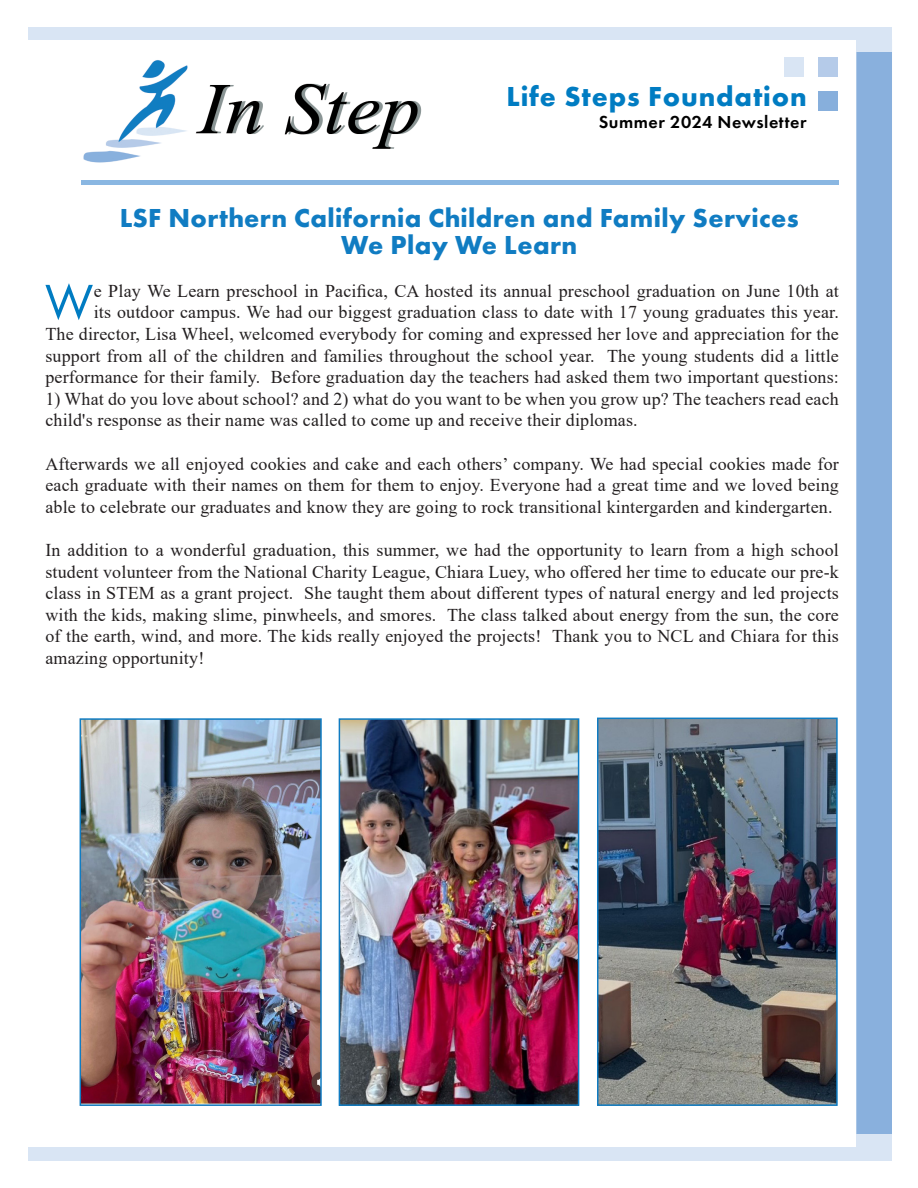
<style>
.page{position:relative;width:918px;height:1188px;background:#fff}
.page>*{position:absolute;margin:0;border:0;box-sizing:border-box;transform-origin:0 0}
.t1{font:50.4px "Futura PT";color:#007cc2}
.t2{font:700 28.5px "Futura PT";letter-spacing:.03em;color:#007cc2}
.t3{font:700 27px "Futura PT";letter-spacing:.015em;color:#107cc2}
.t4{font:18px/21.6px "Times New Roman";letter-spacing:.01em;color:#231f20;text-align:justify}
.t5{font:600 18px "Futura PT";letter-spacing:.03em;color:#000}
</style>
<div class="page">
<div style="left:818px;top:57px;width:20px;height:20px;background:#b5cbe9"></div>
<div style="left:818px;top:91px;width:20px;height:20px;background:#87afdc"></div>
<div style="left:784px;top:57px;width:20px;height:20px;background:#d9e5f4"></div>
<img style="left:83px;top:60px;width:339px;height:103px">
<hr style="left:81px;top:181px;width:758px;height:4px;background:#8ab7e2">
<div style="left:856px;top:39px;width:36px;height:1115px;background:#89b0dd"></div>
<div style="left:856px;top:27px;width:36px;height:25px;background:#d9e5f4"></div>
<div style="left:28px;top:27px;width:833px;height:13px;background:#d9e5f4"></div>
<div style="left:856px;top:1134px;width:36px;height:27px;background:#d9e5f4"></div>
<div style="left:28px;top:1147px;width:833px;height:14px;background:#d9e5f4"></div>
<img style="left:600px;top:721px;width:235px;height:382px">
<div style="left:597px;top:718px;width:241px;height:388px;border:2px solid #107cc2"></div>
<img style="left:342px;top:721px;width:234px;height:382px">
<div style="left:339px;top:718px;width:240px;height:388px;border:2px solid #107cc2"></div>
<img style="left:83px;top:721px;width:236px;height:382px">
<div style="left:80px;top:718px;width:242px;height:388px;border:2px solid #107cc2"></div>
<p class="t2" style="left:506px;top:78px;width:302px">Life Steps Foundation</p>
<p class="t5" style="left:599px;top:111px;width:209px">Summer 2024 Newsletter</p>
<p class="t3" style="left:120px;top:201px;width:680px">LSF Northern California Children and Family Services</p>
<p class="t3" style="left:341px;top:228px;width:238px">We Play We Learn</p>
<p class="t1" style="left:45px;top:272px;width:50px">W</p>
<p class="t4" style="left:45px;top:279px;width:795px;text-align:right">e Play We Learn preschool in Pacifica, CA hosted its annual preschool graduation on June 10th at<br>its outdoor campus. We had our biggest graduation class to date with 17 young graduates this year.<br>The director, Lisa Wheel, welcomed everybody for coming and expressed her love and appreciation for the support from all of the children and families throughout the school year. The young students did a little performance for their family. Before graduation day the teachers had asked them two important questions:</p>
<p class="t4" style="left:45px;top:387px;width:795px">1) What do you love about school? and 2) what do you want to be when you grow up? The teachers read each child's response as their name was called to come up and receive their diplomas.</p>
<p class="t4" style="left:45px;top:452px;width:795px">Afterwards we all enjoyed cookies and cake and each others’ company. We had special cookies made for each graduate with their names on them for them to enjoy. Everyone had a great time and we loved being able to celebrate our graduates and know they are going to rock transitional kintergarden and kindergarten.</p>
<p class="t4" style="left:45px;top:539px;width:795px">In addition to a wonderful graduation, this summer, we had the opportunity to learn from a high school student volunteer from the National Charity League, Chiara Luey, who offered her time to educate our pre-k class in STEM as a grant project. She taught them about different types of natural energy and led projects with the kids, making slime, pinwheels, and smores. The class talked about energy from the sun, the core of the earth, wind, and more. The kids really enjoyed the projects! Thank you to NCL and Chiara for this amazing opportunity!</p>
</div>
